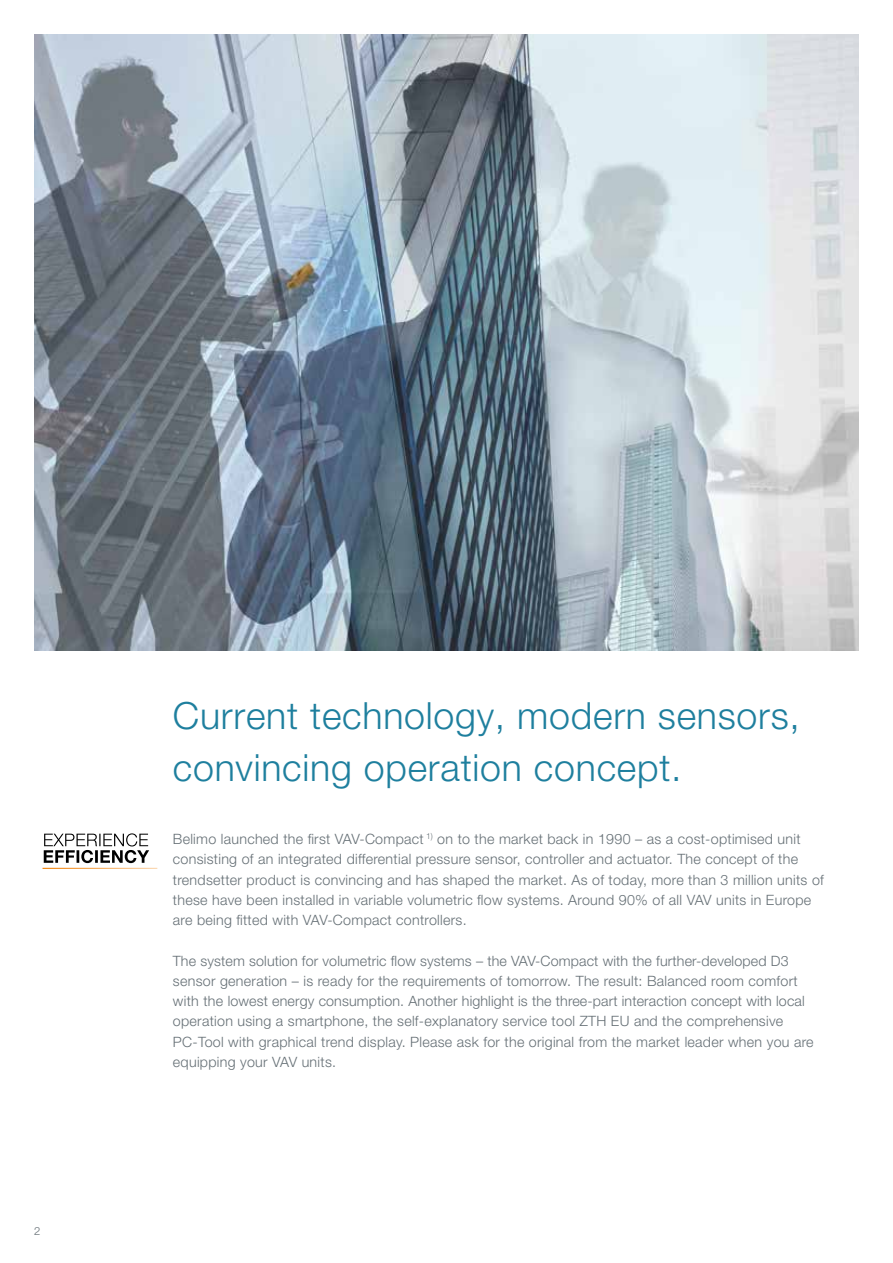
<style>
.page{position:relative;width:893px;height:1263px;background:#fff}
.page>*{position:absolute;margin:0;border:0;box-sizing:border-box;transform-origin:0 0}
.t1{font:300 37.5px/52.5px "Helvetica Neue LT Std";letter-spacing:.02em;color:#1e7f9e}
.t2{font:300 14.25px/20.2px "Helvetica Neue LT Std";letter-spacing:.02em;color:#656f75}
.t3{font:300 11.25px "Helvetica Neue LT Std";color:#656f75}
</style>
<div class="page">
<svg style="left:44px;top:833px;width:105px;height:30px"></svg>
<hr style="left:43px;top:868px;width:114px;height:1px;background:#f17e00">
<img style="left:34px;top:34px;width:825px;height:617px">
<p class="t3" style="left:34px;top:1224px;width:8px">2</p>
<h1 class="t1" style="left:173px;top:688px;width:629px">Current technology, modern sensors, convincing operation concept.</h1>
<p class="t2" style="left:173px;top:829px;width:652px">Belimo launched the first VAV-Compact <sup>1)</sup> on to the market back in 1990 – as a cost-optimised unit consisting of an integrated differential pressure sensor, controller and actuator. The concept of the trendsetter product is convincing and has shaped the market. As of today, more than 3 million units of these have been installed in variable volumetric flow systems. Around 90% of all VAV units in Europe are being fitted with VAV-Compact controllers.</p>
<p class="t2" style="left:173px;top:950px;width:642px">The system solution for volumetric flow systems – the VAV-Compact with the further-developed D3 sensor generation – is ready for the requirements of tomorrow. The result: Balanced room comfort with the lowest energy consumption. Another highlight is the three-part interaction concept with local operation using a smartphone, the self-explanatory service tool ZTH EU and the comprehensive PC-Tool with graphical trend display. Please ask for the original from the market leader when you are equipping your VAV units.</p>
</div>
